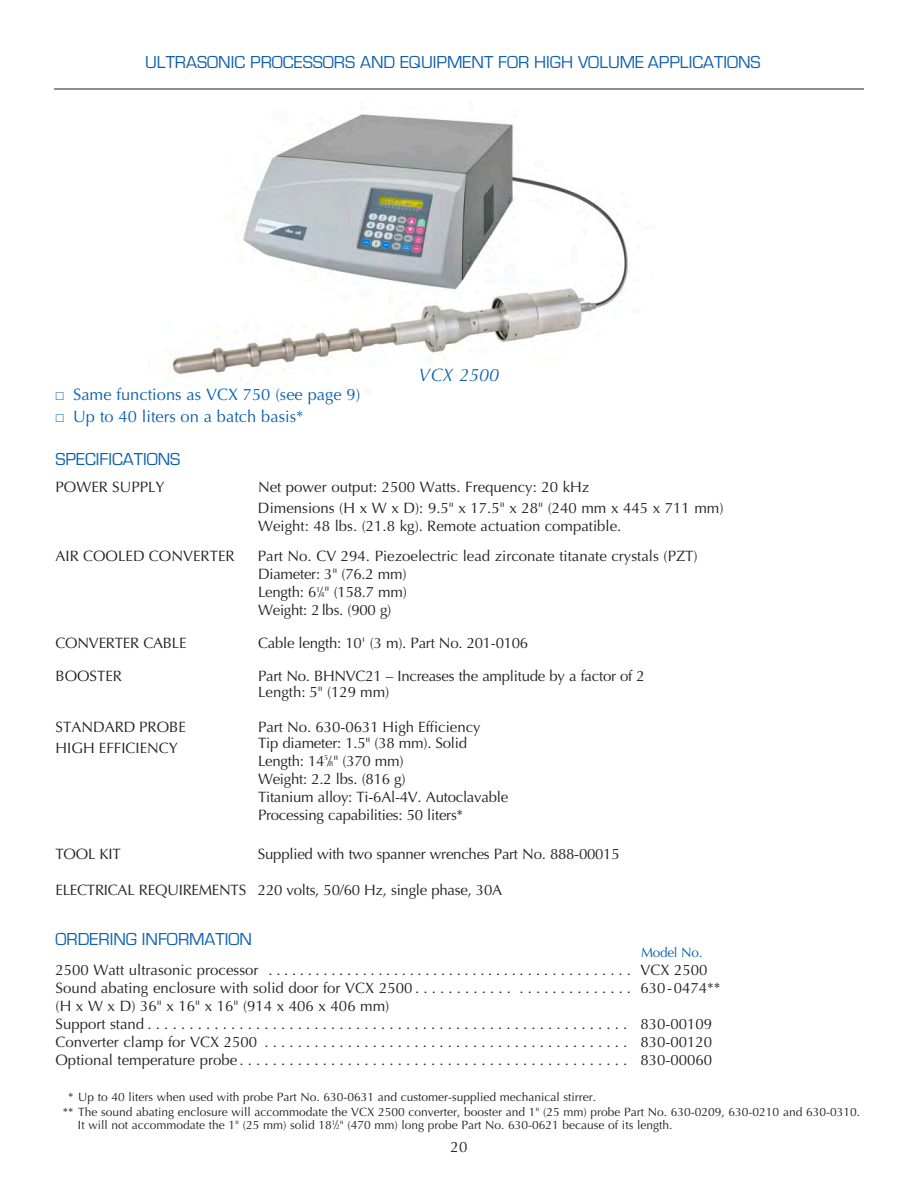
<style>
.page{position:relative;width:918px;height:1188px;background:#fff}
.page>*{position:absolute;margin:0;border:0;box-sizing:border-box;transform-origin:0 0}
.t1{font:18px "Eurostile";color:#0d60ae}
.t2{font:italic 18px "Optima";color:#0d60ae}
.t3{font:16.5px/22.5px "Optima";color:#0d60ae}
.t4{font:15px/18px "Optima";color:#231f20}
.t5{font:13.5px "Optima";letter-spacing:-.015em;color:#0d60ae}
.t6{font:12px/15px "Optima";color:#231f20}
.s1{font-size:7.5px}
.s2{font-size:13.5px}
.s3{font-size:6.75px}
</style>
<div class="page">
<img style="left:148px;top:88px;width:507px;height:287px">
<hr style="left:54px;top:89px;width:810px;height:1px;background:#231f20">
<p class="t1" style="left:145px;top:52px;width:617px">ULTRASONIC PROCESSORS AND EQUIPMENT FOR HIGH VOLUME APPLICATIONS</p>
<p class="t2" style="left:419px;top:365px;width:82px">VCX 2500</p>
<p class="t3" style="left:73px;top:383px;width:289px">Same functions as VCX 750 (see page 9)<br>Up to 40 liters on a batch basis*</p>
<p class="t1" style="left:56px;top:449px;width:126px">SPECIFICATIONS</p>
<p class="t4" style="left:56px;top:479px;width:111px">POWER SUPPLY</p>
<p class="t4" style="left:258px;top:477px;width:467px;line-height:20.9px">Net power output: 2500 Watts. Frequency: 20 kHz<br>Dimensions (H x W x D): 9.5" x 17.5" x 28" (240 mm x 445 x 711 mm)</p>
<p class="t4" style="left:258px;top:517px;width:365px">Weight: 48 lbs. (21.8 kg). Remote actuation compatible.</p>
<p class="t4" style="left:56px;top:548px;width:181px">AIR COOLED CONVERTER</p>
<p class="t4" style="left:258px;top:548px;width:441px">Part No. CV 294. Piezoelectric lead zirconate titanate crystals (PZT)<br>Diameter: 3" (76.2 mm)<br>Length: 6<sup>1</sup>⁄<span class="s1">4</span>" (158.7 mm)<br>Weight: 2lbs. (900 g)</p>
<p class="t4" style="left:56px;top:634px;width:133px">CONVERTER CABLE</p>
<p class="t4" style="left:56px;top:667px;width:68px">BOOSTER</p>
<p class="t4" style="left:258px;top:635px;width:272px">Cable length: 10' (3 m). Part No. 201-0106</p>
<p class="t4" style="left:258px;top:669px;width:388px;line-height:15.1px">Part No. BHNVC21 – Increases the amplitude by a factor of 2<br>Length: 5" (129 mm)</p>
<p class="t4" style="left:258px;top:720px;width:224px;line-height:15.1px">Part No. 630-0631 High Efficiency<br>Tip diameter: 1.5" (38 mm). Solid</p>
<p class="t4" style="left:258px;top:752px;width:252px">Length: 14<sup>5</sup>⁄<span class="s1">8</span>" (370 mm)<br>Weight: 2.2 lbs. (816 g)<br>Titanium alloy: Ti-6Al-4V. Autoclavable<br>Processing capabilities: 50 liters*</p>
<p class="t4" style="left:56px;top:717px;width:132px;line-height:20.9px">STANDARD PROBE<br>HIGH EFFICIENCY</p>
<p class="t4" style="left:55px;top:845px;width:67px">TOOL KIT</p>
<p class="t4" style="left:258px;top:845px;width:363px">Supplied with two spanner wrenches Part No. 888-00015</p>
<p class="t4" style="left:55px;top:881px;width:448px">ELECTRICAL REQUIREMENTS 220 volts, 50/60 Hz, single phase, 30A</p>
<p class="t1" style="left:56px;top:928px;width:198px">ORDERING INFORMATION</p>
<p class="t5" style="left:641px;top:944px;width:63px">Model No.</p>
<p class="t4" style="left:56px;top:961px;width:667px">2500 Watt ultrasonic processor . . . . . . . . . . . . . . . . . . . . . . . . . . . . . . . . . . . . . . . . . . . . . . VCX 2500<br>Sound abating enclosure with solid door for VCX 2500 . . . . . . . . . . . . . . . . . . . . . . . . . . 630-0474** (H x W x D) 36" x 16" x 16" (914 x 406 x 406 mm)<br>Support stand . . . . . . . . . . . . . . . . . . . . . . . . . . . . . . . . . . . . . . . . . . . . . . . . . . . . . . . . . . 830-00109<br>Converter clamp for VCX 2500 . . . . . . . . . . . . . . . . . . . . . . . . . . . . . . . . . . . . . . . . . . . . 830-00120<br>Optional temperature probe . . . . . . . . . . . . . . . . . . . . . . . . . . . . . . . . . . . . . . . . . . . . . . . 830-00060</p>
<p class="t6" style="left:63px;top:1089px;width:799px;text-indent:5px">* Up to 40 liters when used with probe Part No. 630-0631 and customer-supplied mechanical stirrer.<br>** The sound abating enclosure will accommodate the VCX 2500 converter, booster and 1" (25 mm) probe Part No. 630-0209, 630-0210 and 630-0310.</p>
<p class="t6" style="left:78px;top:1118px;width:596px">It will not accommodate the 1" (25 mm) solid 18<sup>1</sup><span class="s2">⁄</span><span class="s3">2</span>" (470 mm) long probe Part No. 630-0621 because of its length.</p>
<p class="t4" style="left:451px;top:1138px;width:18px">20</p>
</div>
